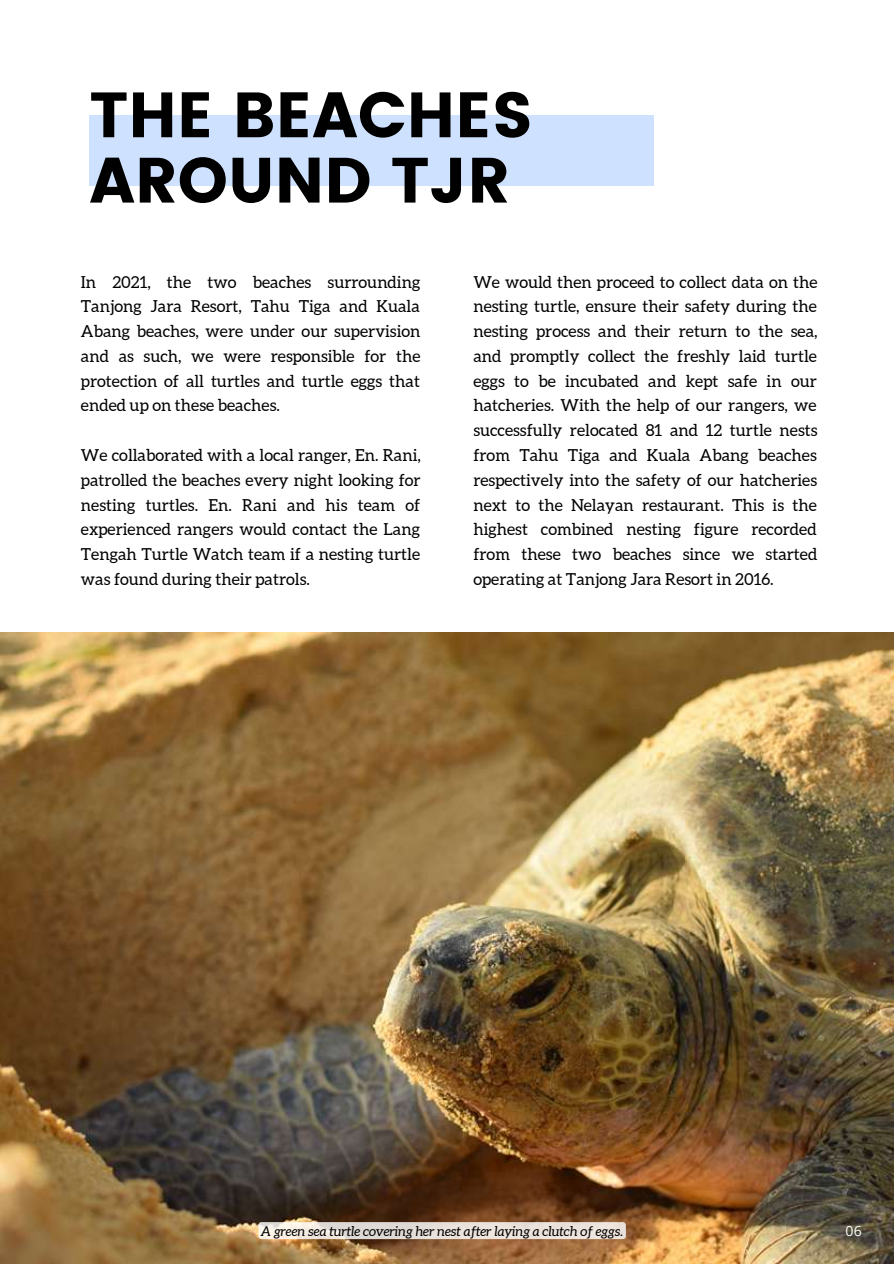
<style>
.page{position:relative;width:894px;height:1264px;background:#fff}
.page>*{position:absolute;margin:0;border:0;box-sizing:border-box;transform-origin:0 0}
.t1{font:63.75px/65.2px "Poppins";color:#000}
.t2{font:16.5px/24.8px "Aleo";color:#000;text-align:justify}
.t3{font:14.1px "Open Sans";color:#fff}
.t4{font:italic 13.5px "Aleo";color:#000}
</style>
<div class="page">
<div style="left:89px;top:115px;width:564px;height:71px;background:#cee1ff"></div>
<img style="left:0;top:632px;width:893px;height:631px">
<svg style="left:258px;top:1222px;width:367px;height:17px;background:#e9e1da"></svg>
<h1 class="t1" style="left:89px;top:83px;width:445px">THE BEACHES<br>AROUND TJR</h1>
<p class="t2" style="left:81px;top:269px;width:341px">In 2021, the two beaches surrounding Tanjong Jara Resort, Tahu Tiga and Kuala Abang beaches, were under our supervision and as such, we were responsible for the protection of all turtles and turtle eggs that ended up on these beaches.</p>
<p class="t2" style="left:81px;top:442px;width:341px">We collaborated with a local ranger, En. Rani, patrolled the beaches every night looking for nesting turtles. En. Rani and his team of experienced rangers would contact the Lang Tengah Turtle Watch team if a nesting turtle was found during their patrols.</p>
<p class="t2" style="left:473px;top:269px;width:345px">We would then proceed to collect data on the nesting turtle, ensure their safety during the nesting process and their return to the sea, and promptly collect the freshly laid turtle eggs to be incubated and kept safe in our hatcheries. With the help of our rangers, we successfully relocated 81 and 12 turtle nests from Tahu Tiga and Kuala Abang beaches respectively into the safety of our hatcheries next to the Nelayan restaurant. This is the highest combined nesting figure recorded from these two beaches since we started operating at Tanjong Jara Resort in 2016.</p>
<p class="t4" style="left:261px;top:1223px;width:364px">A green sea turtle covering her nest after laying a clutch of eggs.</p>
<p class="t3" style="left:845px;top:1221px;width:18px">06</p>
</div>
